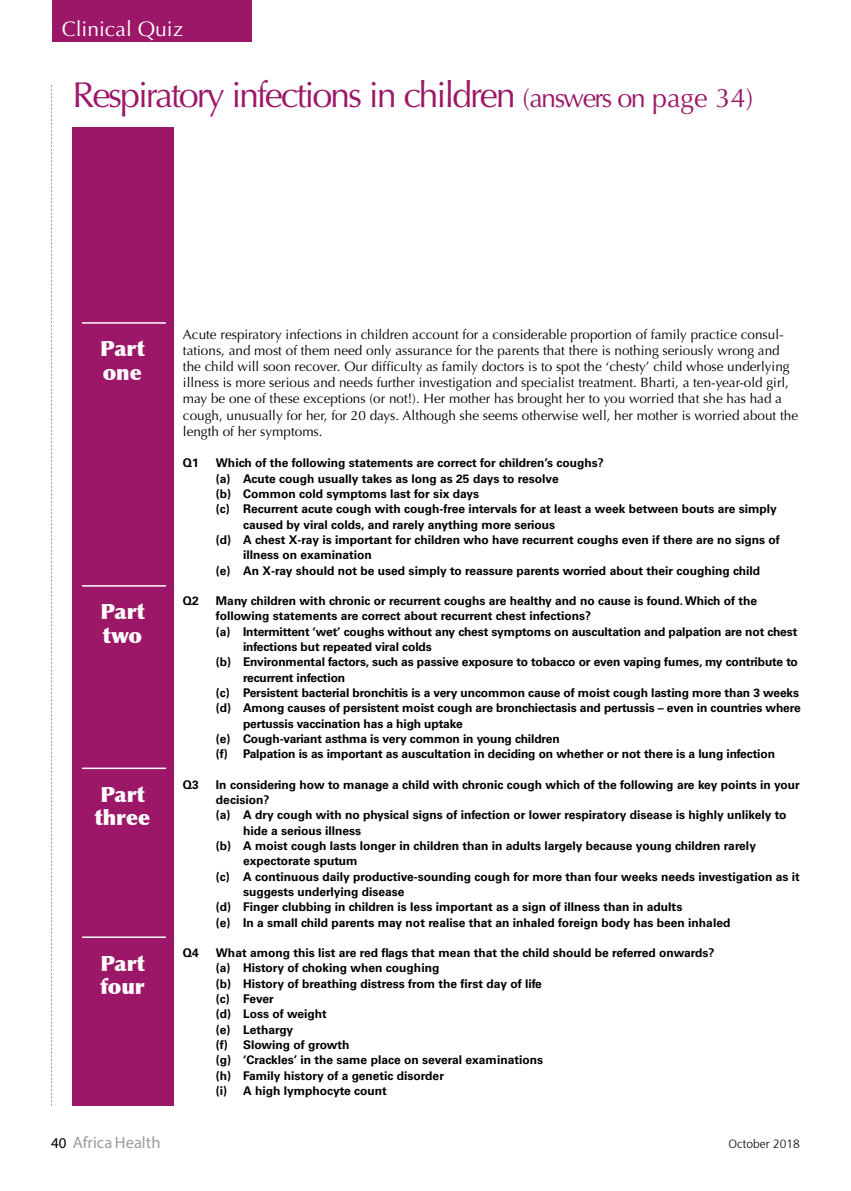
<style>
.page{position:relative;width:851px;height:1191px;background:#fff}
.page>*{position:absolute;margin:0;border:0;box-sizing:border-box;transform-origin:0 0}
.t1{font:36px "Optima";letter-spacing:-.06em;color:#9c1767}
.t2{font:900 21px/23.5px "Optima";color:#fff}
.t3{font:21px "Optima";color:#fff}
.t4{font:16.5px "Myriad Pro";color:#9d9d9c}
.t5{font:13.5px/16.2px "Optima";color:#000}
.t6{font:700 12px/15.3px "Univers LT Std";color:#000}
.t7{font:300 12px "Frutiger";color:#000}
.s1{font-size:27px}
.s2{font-size:15px;color:#000}
</style>
<div class="page">
<svg style="left:51px;top:85px;width:1px;height:1021px"></svg>
<div style="left:52px;top:0;width:200px;height:42px;background:#9c1767"></div>
<div style="left:73px;top:128px;width:101px;height:978px;background:#9c1767"></div>
<hr style="left:82px;top:322px;width:84px;height:2px;background:#fff">
<hr style="left:82px;top:585px;width:84px;height:1px;background:#fff">
<hr style="left:82px;top:767px;width:84px;height:2px;background:#fff">
<hr style="left:82px;top:936px;width:84px;height:2px;background:#fff">
<h2 class="t3" style="left:62px;top:17px;width:123px">Clinical Quiz</h2>
<h2 class="t3" style="left:62px;top:17px;width:172px">Medicin Pub PDF</h2>
<h2 class="t3" style="left:80px;top:17px;width:67px">Feature</h2>
<h1 class="t1" style="left:73px;top:74px;width:682px">Respiratory infections in children <span class="s1">(answers on page 34)</span></h1>
<h2 class="t2" style="left:100px;top:337px;width:46px">Part one</h2>
<h2 class="t2" style="left:100px;top:600px;width:46px">Part two</h2>
<h2 class="t2" style="left:95px;top:782px;width:57px">Part three</h2>
<h2 class="t2" style="left:100px;top:951px;width:46px">Part four</h2>
<h2 class="t2" style="left:100px;top:989px;width:46px">Part</h2>
<h3 class="t4" style="left:51px;top:1132px;width:111px"><span class="s2">40</span> Africa Health</h3>
<p class="t5" style="left:183px;top:326px;width:616px">Acute respiratory infections in children account for a considerable proportion of family practice consul&shy;tations, and most of them need only assurance for the parents that there is nothing seriously wrong and the child will soon recover. Our difficulty as family doctors is to spot the ‘chesty’ child whose underlying illness is more serious and needs further investigation and specialist treatment. Bharti, a ten-year-old girl, may be one of these exceptions (or not!). Her mother has brought her to you worried that she has had a cough, unusually for her, for 20 days. Although she seems otherwise well, her mother is worried about the length of her symptoms.</p>
<p class="t6" style="left:183px;top:455px;width:18px">Q1</p>
<p class="t6" style="left:216px;top:455px;width:389px">Which of the following statements are correct for children’s coughs?</p>
<p class="t6" style="left:216px;top:471px;width:344px">(a) Acute cough usually takes as long as 25 days to resolve</p>
<p class="t6" style="left:216px;top:486px;width:264px">(b) Common cold symptoms last for six days</p>
<p class="t6" style="left:216px;top:501px;width:562px">(c) Recurrent acute cough with cough-free intervals for at least a week between bouts are simply</p>
<p class="t6" style="left:243px;top:517px;width:314px">caused by viral colds, and rarely anything more serious</p>
<p class="t6" style="left:216px;top:532px;width:565px">(d) A chest X-ray is important for children who have recurrent coughs even if there are no signs of</p>
<p class="t6" style="left:243px;top:547px;width:130px">illness on examination</p>
<p class="t6" style="left:216px;top:563px;width:545px">(e) An X-ray should not be used simply to reassure parents worried about their coughing child</p>
<p class="t6" style="left:183px;top:593px;width:18px">Q2</p>
<p class="t6" style="left:216px;top:593px;width:542px">Many children with chronic or recurrent coughs are healthy and no cause is found. Which of the</p>
<p class="t6" style="left:216px;top:608px;width:376px">following statements are correct about recurrent chest infections?</p>
<p class="t6" style="left:216px;top:624px;width:583px">(a) Intermittent ‘wet’ coughs without any chest symptoms on auscultation and palpation are not chest</p>
<p class="t6" style="left:243px;top:639px;width:190px">infections but repeated viral colds</p>
<p class="t6" style="left:216px;top:654px;width:583px">(b) Environmental factors, such as passive exposure to tobacco or even vaping fumes, my contribute to</p>
<p class="t6" style="left:243px;top:670px;width:104px">recurrent infection</p>
<p class="t6" style="left:216px;top:685px;width:584px">(c) Persistent bacterial bronchitis is a very uncommon cause of moist cough lasting more than 3 weeks</p>
<p class="t6" style="left:216px;top:700px;width:586px">(d) Among causes of persistent moist cough are bronchiectasis and pertussis – even in countries where</p>
<p class="t6" style="left:243px;top:716px;width:221px">pertussis vaccination has a high uptake</p>
<p class="t6" style="left:216px;top:731px;width:345px">(e) Cough-variant asthma is very common in young children</p>
<p class="t6" style="left:216px;top:746px;width:560px">(f) Palpation is as important as auscultation in deciding on whether or not there is a lung infection</p>
<p class="t6" style="left:183px;top:777px;width:18px">Q3</p>
<p class="t6" style="left:216px;top:777px;width:585px">In considering how to manage a child with chronic cough which of the following are key points in your</p>
<p class="t6" style="left:216px;top:792px;width:55px">decision?</p>
<p class="t6" style="left:216px;top:807px;width:572px">(a) A dry cough with no physical signs of infection or lower respiratory disease is highly unlikely to</p>
<p class="t6" style="left:243px;top:823px;width:120px">hide a serious illness</p>
<p class="t6" style="left:216px;top:838px;width:541px">(b) A moist cough lasts longer in children than in adults largely because young children rarely</p>
<p class="t6" style="left:243px;top:853px;width:116px">expectorate sputum</p>
<p class="t6" style="left:216px;top:869px;width:585px">(c) A continuous daily productive-sounding cough for more than four weeks needs investigation as it</p>
<p class="t6" style="left:243px;top:884px;width:163px">suggests underlying disease</p>
<p class="t6" style="left:216px;top:899px;width:468px">(d) Finger clubbing in children is less important as a sign of illness than in adults</p>
<p class="t6" style="left:216px;top:914px;width:516px">(e) In a small child parents may not realise that an inhaled foreign body has been inhaled</p>
<p class="t6" style="left:183px;top:945px;width:18px">Q4</p>
<p class="t6" style="left:216px;top:945px;width:500px">What among this list are red flags that mean that the child should be referred onwards? (a) History of choking when coughing<br>(b) History of breathing distress from the first day of life<br>(c) Fever<br>(d) Loss of weight<br>(e) Lethargy<br>(f) Slowing of growth<br>(g) ‘Crackles’ in the same place on several examinations<br>(h) Family history of a genetic disorder<br>(i) A high lymphocyte count</p>
<p class="t7" style="left:728px;top:1138px;width:73px">October 2018</p>
</div>
